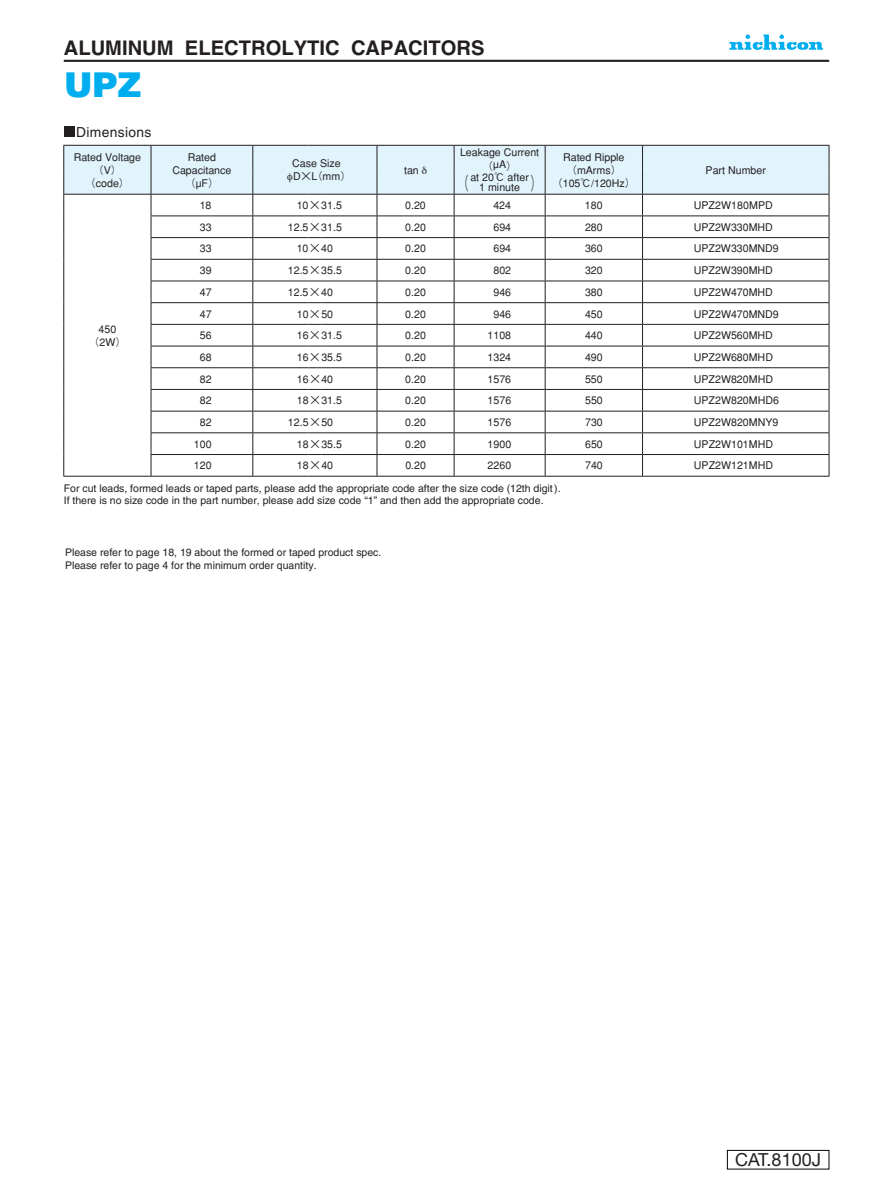
<style>
.page{position:relative;width:893px;height:1191px;background:#fff}
.page>*{position:absolute;margin:0;border:0;box-sizing:border-box;transform-origin:0 0}
.t1{font:900 34.2px "Helvetica";color:#00aeef}
.t2{font:700 20.25px "Helvetica";color:#231f20}
.t3{font:18px "Helvetica Neue LT Std";color:#231f20}
.t4{font:500 18px "Gothic BBB";color:#231f20;scale:.59 1}
.t5{font:13.8px "Helvetica";letter-spacing:.025em;color:#231f20}
.t6{font:500 10.65px/12.8px "Gothic BBB";color:#231f20;text-align:center}
.t7{font:10.5px/12.8px "Helvetica";color:#231f20}
.s1{font-size:18px}
</style>
<div class="page">
<hr style="left:64px;top:60px;width:765px;height:2px;background:#231f20">
<svg style="left:729px;top:34px;width:94px;height:16px"></svg>
<div style="left:727px;top:1150px;width:102px;height:19px;border:1px solid #030303"></div>
<div style="left:64px;top:127px;width:10px;height:10px;background:#231f20"></div>
<svg style="left:63px;top:145px;width:767px;height:332px"></svg>
<h2 class="t2" style="left:64px;top:35px;width:422px">ALUMINUM ELECTROLYTIC CAPACITORS</h2>
<h1 class="t1" style="left:64px;top:63px;width:79px">UPZ</h1>
<p class="t5" style="left:76px;top:124px;width:77px">Dimensions</p>
<p class="t6" style="left:74px;top:151px;width:69px">Rated Voltage（V）<br>（code）</p>
<p class="t6" style="left:172px;top:151px;width:61px">Rated<br>Capacitance（µF）</p>
<p class="t6" style="left:292px;top:157px;width:50px">Case Size</p>
<p class="t6" style="left:287px;top:170px;width:65px">❑D×L（mm）</p>
<p class="t6" style="left:404px;top:164px;width:16px">tan</p>
<p class="t6" style="left:460px;top:145px;width:81px;line-height:13.4px">Leakage Current（µA）</p>
<p class="t6" style="left:552px;top:151px;width:85px">Rated Ripple（mArms）（105℃/120Hz）</p>
<h3 class="t4" style="left:458px;top:173px;width:20px">（</h3>
<p class="t6" style="left:479px;top:173px;width:63px;line-height:9.6px;text-align:left;text-indent:-9px">at 20℃ after<br>1 minute <span class="s1">）</span></p>
<p class="t6" style="left:706px;top:164px;width:62px">Part Number</p>
<p class="t6" style="left:89px;top:323px;width:39px">450（2W）</p>
<p class="t6" style="left:200px;top:199px;width:13px">18</p>
<p class="t6" style="left:297px;top:199px;width:47px">10×31.5</p>
<p class="t6" style="left:405px;top:199px;width:22px">0.20</p>
<p class="t6" style="left:493px;top:199px;width:19px">424</p>
<p class="t6" style="left:585px;top:199px;width:19px">180</p>
<p class="t6" style="left:694px;top:199px;width:81px">UPZ2W180MPD</p>
<p class="t6" style="left:200px;top:221px;width:13px">33</p>
<p class="t6" style="left:288px;top:221px;width:56px">12.5×31.5</p>
<p class="t6" style="left:405px;top:221px;width:22px">0.20</p>
<p class="t6" style="left:493px;top:221px;width:19px">694</p>
<p class="t6" style="left:585px;top:221px;width:19px">280</p>
<p class="t6" style="left:694px;top:221px;width:81px">UPZ2W330MHD</p>
<p class="t6" style="left:200px;top:242px;width:13px">33</p>
<p class="t6" style="left:297px;top:242px;width:38px">10×40</p>
<p class="t6" style="left:405px;top:242px;width:22px">0.20</p>
<p class="t6" style="left:493px;top:242px;width:19px">694</p>
<p class="t6" style="left:585px;top:242px;width:19px">360</p>
<p class="t6" style="left:694px;top:242px;width:87px">UPZ2W330MND9</p>
<p class="t6" style="left:200px;top:264px;width:13px">39</p>
<p class="t6" style="left:288px;top:264px;width:56px">12.5×35.5</p>
<p class="t6" style="left:405px;top:264px;width:22px">0.20</p>
<p class="t6" style="left:493px;top:264px;width:19px">802</p>
<p class="t6" style="left:585px;top:264px;width:19px">320</p>
<p class="t6" style="left:694px;top:264px;width:81px">UPZ2W390MHD</p>
<p class="t6" style="left:200px;top:286px;width:13px">47</p>
<p class="t6" style="left:288px;top:286px;width:47px">12.5×40</p>
<p class="t6" style="left:405px;top:286px;width:22px">0.20</p>
<p class="t6" style="left:493px;top:286px;width:19px">946</p>
<p class="t6" style="left:585px;top:286px;width:19px">380</p>
<p class="t6" style="left:694px;top:286px;width:81px">UPZ2W470MHD</p>
<p class="t6" style="left:200px;top:307px;width:13px">47</p>
<p class="t6" style="left:297px;top:307px;width:38px">10×50</p>
<p class="t6" style="left:405px;top:307px;width:22px">0.20</p>
<p class="t6" style="left:493px;top:307px;width:19px">946</p>
<p class="t6" style="left:585px;top:307px;width:19px">450</p>
<p class="t6" style="left:694px;top:307px;width:87px">UPZ2W470MND9</p>
<p class="t6" style="left:200px;top:329px;width:13px">56</p>
<p class="t6" style="left:297px;top:329px;width:47px">16×31.5</p>
<p class="t6" style="left:405px;top:329px;width:22px">0.20</p>
<p class="t6" style="left:488px;top:329px;width:25px">1108</p>
<p class="t6" style="left:585px;top:329px;width:19px">440</p>
<p class="t6" style="left:694px;top:329px;width:81px">UPZ2W560MHD</p>
<p class="t6" style="left:200px;top:351px;width:13px">68</p>
<p class="t6" style="left:297px;top:351px;width:47px">16×35.5</p>
<p class="t6" style="left:405px;top:351px;width:22px">0.20</p>
<p class="t6" style="left:488px;top:351px;width:25px">1324</p>
<p class="t6" style="left:585px;top:351px;width:19px">490</p>
<p class="t6" style="left:694px;top:351px;width:81px">UPZ2W680MHD</p>
<p class="t6" style="left:200px;top:373px;width:13px">82</p>
<p class="t6" style="left:297px;top:373px;width:38px">16×40</p>
<p class="t6" style="left:405px;top:373px;width:22px">0.20</p>
<p class="t6" style="left:488px;top:373px;width:25px">1576</p>
<p class="t6" style="left:585px;top:373px;width:19px">550</p>
<p class="t6" style="left:694px;top:373px;width:81px">UPZ2W820MHD</p>
<p class="t6" style="left:200px;top:394px;width:13px">82</p>
<p class="t6" style="left:297px;top:394px;width:47px">18×31.5</p>
<p class="t6" style="left:405px;top:394px;width:22px">0.20</p>
<p class="t6" style="left:488px;top:394px;width:25px">1576</p>
<p class="t6" style="left:585px;top:394px;width:19px">550</p>
<p class="t6" style="left:694px;top:394px;width:87px">UPZ2W820MHD6</p>
<p class="t6" style="left:200px;top:416px;width:13px">82</p>
<p class="t6" style="left:288px;top:416px;width:47px">12.5×50</p>
<p class="t6" style="left:405px;top:416px;width:22px">0.20</p>
<p class="t6" style="left:488px;top:416px;width:25px">1576</p>
<p class="t6" style="left:585px;top:416px;width:19px">730</p>
<p class="t6" style="left:694px;top:416px;width:86px">UPZ2W820MNY9</p>
<p class="t6" style="left:194px;top:438px;width:19px">100</p>
<p class="t6" style="left:297px;top:438px;width:47px">18×35.5</p>
<p class="t6" style="left:405px;top:438px;width:22px">0.20</p>
<p class="t6" style="left:488px;top:438px;width:25px">1900</p>
<p class="t6" style="left:585px;top:438px;width:19px">650</p>
<p class="t6" style="left:694px;top:438px;width:81px">UPZ2W101MHD</p>
<p class="t6" style="left:194px;top:459px;width:19px">120</p>
<p class="t6" style="left:297px;top:459px;width:38px">18×40</p>
<p class="t6" style="left:405px;top:459px;width:22px">0.20</p>
<p class="t6" style="left:488px;top:459px;width:25px">2260</p>
<p class="t6" style="left:585px;top:459px;width:19px">740</p>
<p class="t6" style="left:694px;top:459px;width:81px">UPZ2W121MHD</p>
<p class="t7" style="left:64px;top:481px;width:498px">For cut leads, formed leads or taped parts, please add the appropriate code after the size code (12th digit).<br>If there is no size code in the part number, please add size code “1” and then add the appropriate code.</p>
<p class="t7" style="left:65px;top:546px;width:318px">Please refer to page 18, 19 about the formed or taped product spec.<br>Please refer to page 4 for the minimum order quantity.</p>
<h3 class="t3" style="left:735px;top:1149px;width:87px">CAT.8100J</h3>
</div>
